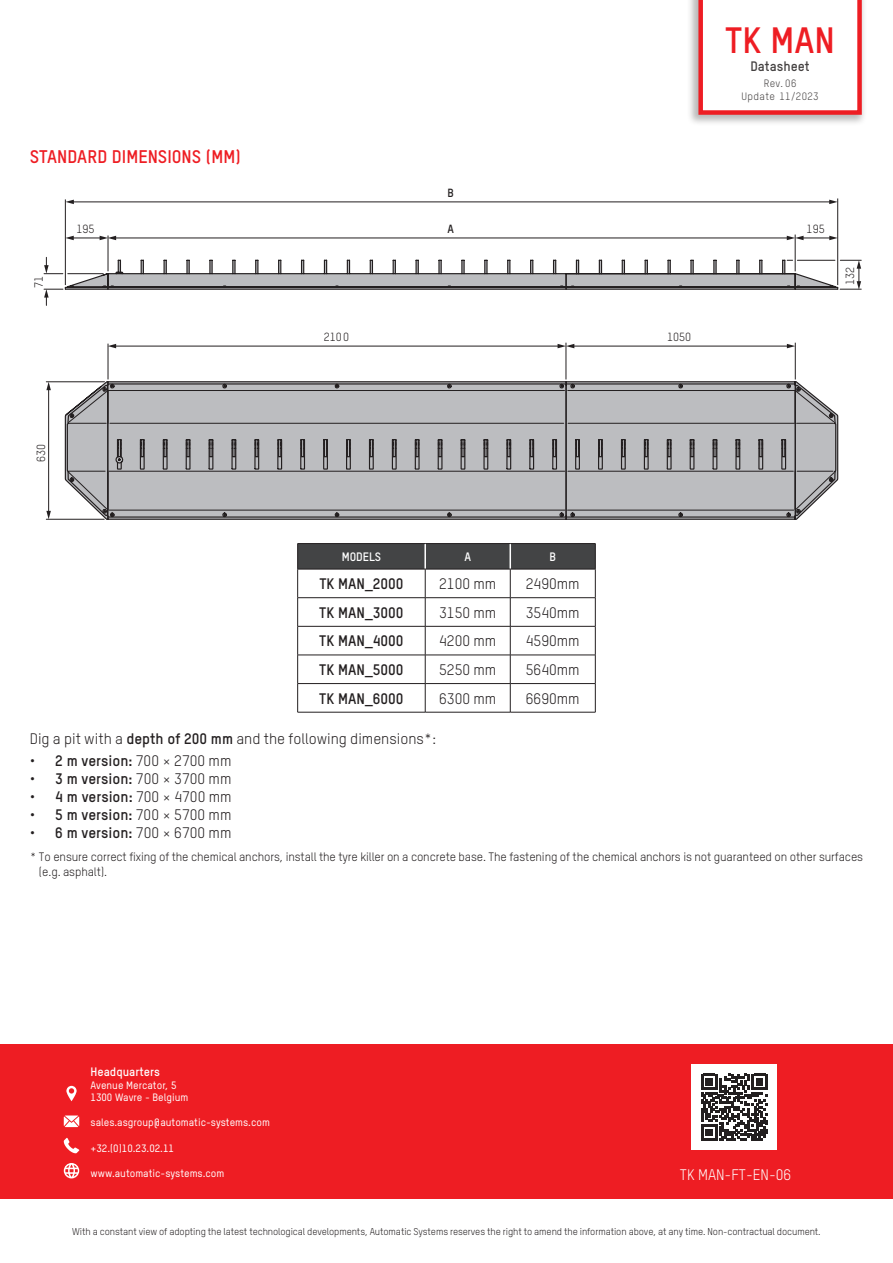
<style>
.page{position:relative;width:893px;height:1263px;background:#fff}
.page>*{position:absolute;margin:0;border:0;box-sizing:border-box;transform-origin:0 0}
.t1{font:700 36px "Oxfam TSTARPRO";color:#ee1d23}
.Titre_1{font:700 18px "Oxfam TSTARPRO";color:#ee1d23}
.bodytexte{font:15px "Oxfam TSTARPRO";color:#231f20}
.Tableau{font:15px "Oxfam TSTARPRO";color:#231f20}
.Tableau-2{font:700 15px "Oxfam TSTARPRO";color:#231f20}
.t2{font:15px "Oxfam TSTARPRO";color:#fff}
.t3{font:700 13.5px "Oxfam TSTARPRO";color:#444141}
.Info{font:12px/14.4px "Oxfam TSTARPRO";letter-spacing:-.01em;color:#231f20}
.HEADER_TABLEAU_aligner_gauche_pt_10{font:700 12px "Oxfam TSTARPRO";color:#fff}
.HEADER_TABLEAU_centrer_pt_10{font:700 12px "Oxfam TSTARPRO";color:#fff}
.t4{font:11.7px "Oxfam TSTARPRO";color:#231f20}
.t5{font:700 11.7px "Oxfam TSTARPRO";color:#231f20}
.t6{font:500 10.5px/12.6px "Oxfam TSTARPRO";color:#fff}
.t7{font:10.5px/13.5px "Oxfam TSTARPRO";letter-spacing:.03em;color:#444141;text-align:center}
.t8{font:9.75px "Oxfam TSTARPRO";letter-spacing:-.01em;color:#231f20}
.s1{font-weight:700}
</style>
<div class="page">
<hr style="left:115px;top:238px;width:673px;height:1px;background:#231f20">
<svg style="left:66px;top:236px;width:50px;height:4px"></svg>
<svg style="left:787px;top:236px;width:50px;height:4px"></svg>
<hr style="left:108px;top:235px;width:1px;height:36px;background:#231f20">
<hr style="left:795px;top:235px;width:1px;height:36px;background:#231f20">
<svg style="left:68px;top:342px;width:771px;height:178px"></svg>
<hr style="left:795px;top:343px;width:1px;height:36px;background:#231f20">
<hr style="left:46px;top:381px;width:58px;height:1px;background:#231f20">
<hr style="left:46px;top:519px;width:58px;height:1px;background:#231f20">
<hr style="left:72px;top:202px;width:759px;height:1px;background:#231f20">
<svg style="left:66px;top:200px;width:8px;height:4px"></svg>
<svg style="left:829px;top:200px;width:8px;height:4px"></svg>
<hr style="left:65px;top:199px;width:1px;height:86px;background:#231f20">
<hr style="left:837px;top:198px;width:1px;height:87px;background:#231f20">
<hr style="left:48px;top:389px;width:1px;height:123px;background:#231f20">
<svg style="left:46px;top:511px;width:5px;height:8px"></svg>
<svg style="left:46px;top:382px;width:5px;height:8px"></svg>
<svg style="left:44px;top:257px;width:817px;height:48px"></svg>
<hr style="left:297px;top:712px;width:128px;height:1px;background:#231f20">
<hr style="left:425px;top:712px;width:85px;height:1px;background:#231f20">
<hr style="left:510px;top:712px;width:85px;height:1px;background:#231f20">
<svg style="left:297px;top:543px;width:299px;height:169px"></svg>
<hr style="left:297px;top:569px;width:128px;height:1px;background:#231f20">
<hr style="left:425px;top:569px;width:85px;height:1px;background:#231f20">
<hr style="left:510px;top:569px;width:85px;height:1px;background:#231f20">
<div style="left:0;top:1044px;width:893px;height:155px;background:#ee1d23"></div>
<svg style="left:64px;top:1115px;width:15px;height:12px"></svg>
<svg style="left:66px;top:1086px;width:11px;height:15px"></svg>
<svg style="left:64px;top:1138px;width:15px;height:15px"></svg>
<svg style="left:64px;top:1163px;width:15px;height:15px"></svg>
<div style="left:692px;top:1064px;width:85px;height:85px;background:#fff"></div>
<svg style="left:701px;top:1074px;width:67px;height:66px"></svg>
<div style="left:687px;top:0;width:180px;height:126px;background:#444141;opacity:.37"></div>
<svg style="left:698px;top:0;width:164px;height:115px"></svg>
<p class="Titre_1" style="left:30px;top:145px;width:213px">STANDARD DIMENSIONS (MM)</p>
<p class="t5" style="left:448px;top:185px;width:8px">B</p>
<h1 class="t1" style="left:725px;top:19px;width:111px">TK MAN</h1>
<p class="t3" style="left:750px;top:58px;width:61px">Datasheet</p>
<p class="t7" style="left:742px;top:76px;width:78px">Rev. 06<br>Update 11/2023</p>
<p class="t4" style="left:76px;top:222px;width:20px">195</p>
<p class="t5" style="left:447px;top:221px;width:8px">A</p>
<p class="t4" style="left:807px;top:222px;width:20px">195</p>
<p class="t4" style="left:32px;top:288px;width:14px;rotate:-90deg">71</p>
<p class="t4" style="left:843px;top:285px;width:20px;rotate:-90deg">132</p>
<p class="t4" style="left:34px;top:462px;width:20px;rotate:-90deg">630</p>
<p class="t4" style="left:324px;top:330px;width:27px">2100</p>
<p class="t4" style="left:667px;top:330px;width:26px">1050</p>
<p class="HEADER_TABLEAU_aligner_gauche_pt_10" style="left:342px;top:549px;width:41px">MODELS</p>
<p class="HEADER_TABLEAU_centrer_pt_10" style="left:464px;top:549px;width:8px">A</p>
<p class="HEADER_TABLEAU_centrer_pt_10" style="left:549px;top:549px;width:8px">B</p>
<p class="Tableau-2" style="left:319px;top:575px;width:86px">TK MAN_2000</p>
<p class="Tableau" style="left:439px;top:575px;width:59px">2100 mm</p>
<p class="Tableau" style="left:526px;top:575px;width:55px">2490mm</p>
<p class="Tableau-2" style="left:319px;top:603px;width:86px">TK MAN_3000</p>
<p class="Tableau" style="left:439px;top:603px;width:59px">3150 mm</p>
<p class="Tableau" style="left:526px;top:603px;width:55px">3540mm</p>
<p class="Tableau-2" style="left:319px;top:632px;width:86px">TK MAN_4000</p>
<p class="Tableau" style="left:439px;top:632px;width:59px">4200 mm</p>
<p class="Tableau" style="left:526px;top:632px;width:55px">4590mm</p>
<p class="Tableau-2" style="left:319px;top:661px;width:86px">TK MAN_5000</p>
<p class="Tableau" style="left:439px;top:661px;width:59px">5250 mm</p>
<p class="Tableau" style="left:526px;top:661px;width:55px">5640mm</p>
<p class="Tableau-2" style="left:319px;top:689px;width:86px">TK MAN_6000</p>
<p class="Tableau" style="left:439px;top:689px;width:59px">6300 mm</p>
<p class="Tableau" style="left:526px;top:689px;width:55px">6690mm</p>
<p class="bodytexte" style="left:30px;top:730px;width:408px">Dig a pit with a <span class="s1">depth of 200 mm</span> and the following dimensions*:</p>
<p class="bodytexte" style="left:30px;top:752px;width:203px">• <span class="s1">2 m version:</span> 700 × 2700 mm</p>
<p class="bodytexte" style="left:30px;top:770px;width:203px">• <span class="s1">3 m version:</span> 700 × 3700 mm</p>
<p class="bodytexte" style="left:30px;top:788px;width:203px">• <span class="s1">4 m version:</span> 700 × 4700 mm</p>
<p class="bodytexte" style="left:30px;top:806px;width:203px">• <span class="s1">5 m version:</span> 700 × 5700 mm</p>
<p class="bodytexte" style="left:30px;top:824px;width:203px">• <span class="s1">6 m version:</span> 700 × 6700 mm</p>
<p class="Info" style="left:39px;top:849px;width:826px;text-indent:-9px">* To ensure correct fixing of the chemical anchors, install the tyre killer on a concrete base. The fastening of the chemical anchors is not guaranteed on other surfaces (e.g. asphalt).</p>
<p class="HEADER_TABLEAU_aligner_gauche_pt_10" style="left:91px;top:1064px;width:71px">Headquarters</p>
<p class="t6" style="left:91px;top:1078px;width:99px">Avenue Mercator, 5<br>1300 Wavre - Belgium</p>
<p class="t6" style="left:91px;top:1116px;width:181px">sales.asgroup@automatic-systems.com</p>
<p class="t6" style="left:91px;top:1142px;width:85px">+32.(0)10.23.02.11</p>
<p class="t6" style="left:91px;top:1167px;width:135px">www.automatic-systems.com</p>
<p class="t2" style="left:680px;top:1166px;width:113px">TK MAN-FT-EN-06</p>
<p class="t8" style="left:72px;top:1225px;width:750px">With a constant view of adopting the latest technological developments, Automatic Systems reserves the right to amend the information above, at any time. Non-contractual document.</p>
</div>
